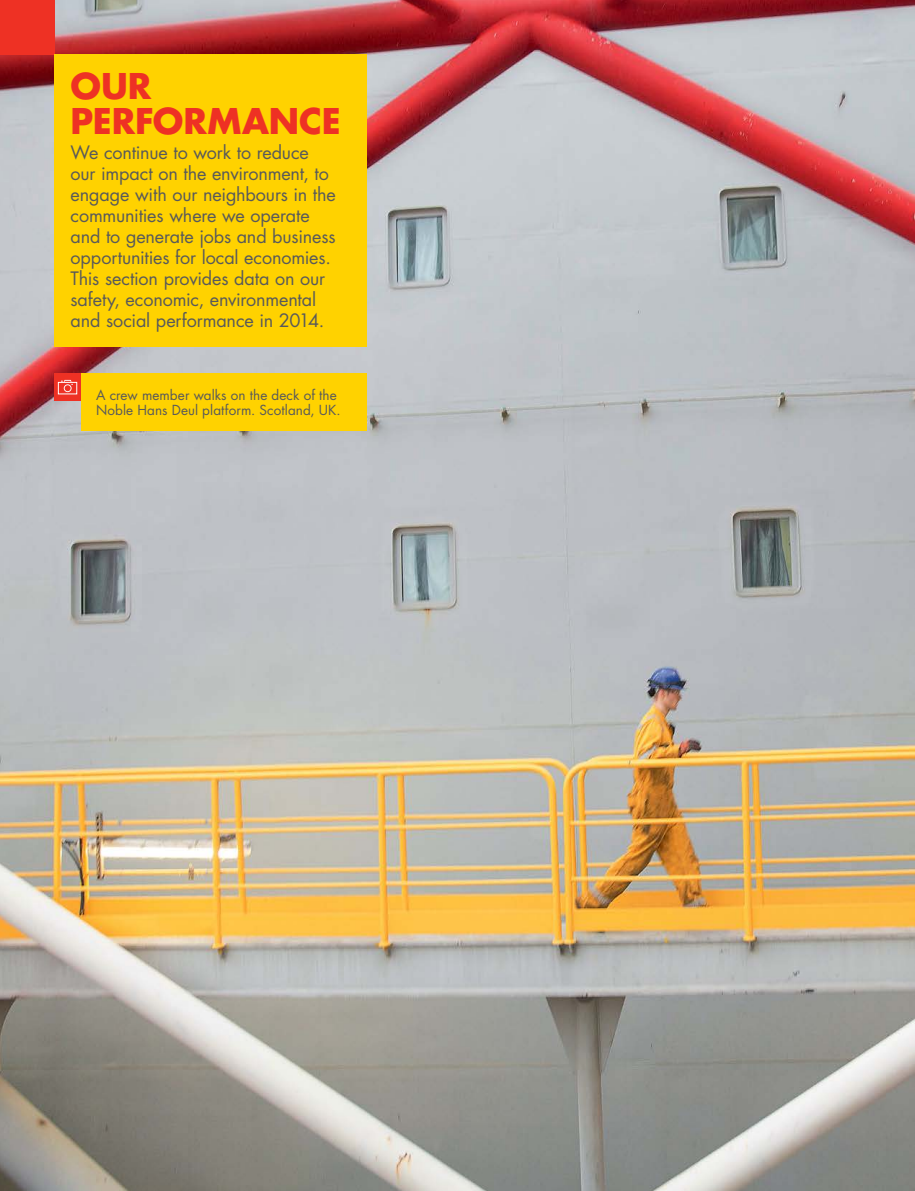
<style>
.page{position:relative;width:915px;height:1191px;background:#fff}
.page>*{position:absolute;margin:0;border:0;box-sizing:border-box;transform-origin:0 0}
.t1{font:700 34.5px/34.5px "Futura Std";letter-spacing:-.005em;color:#ee3124}
.t2{font:18px/21px "Futura Std";letter-spacing:-.005em;color:#58595b}
.t3{font:13.5px/15px "Futura Std";letter-spacing:.005em;color:#58595b}
</style>
<div class="page">
<img style="left:0;top:0;width:914px;height:1191px">
<div style="left:0;top:0;width:54px;height:54px;background:#ee3124"></div>
<svg style="left:54px;top:374px;width:27px;height:26px"></svg>
<svg style="left:61px;top:380px;width:12px;height:12px"></svg>
<div style="left:58px;top:382px;width:19px;height:12px;border:1px solid #fff"></div>
<div style="left:54px;top:54px;width:312px;height:292px;background:#ffd200"></div>
<div style="left:81px;top:374px;width:285px;height:56px;background:#ffd200"></div>
<h1 class="t1" style="left:70px;top:68px;width:272px">OUR<br>PERFORMANCE</h1>
<p class="t2" style="left:70px;top:142px;width:267px">We continue to work to reduce our impact on the environment, to engage with our neighbours in the communities where we operate and to generate jobs and business opportunities for local economies.<br>This section provides data on our safety, economic, environmental and social performance in 2014.</p>
<p class="t3" style="left:96px;top:387px;width:246px">A crew member walks on the deck of the<br>Noble Hans Deul platform. Scotland, UK.</p>
</div>
